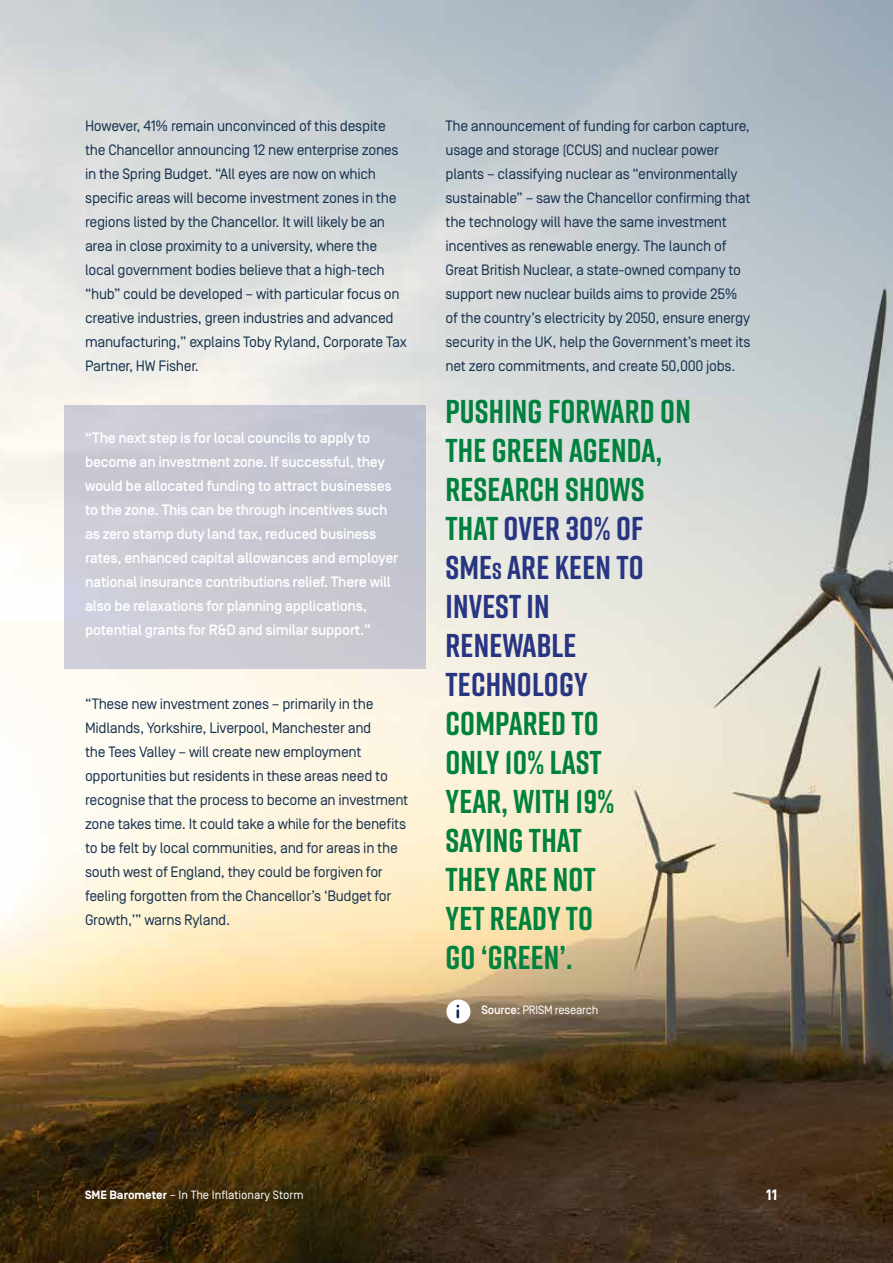
<style>
.page{position:relative;width:893px;height:1263px;background:#fff}
.page>*{position:absolute;margin:0;border:0;box-sizing:border-box;transform-origin:0 0}
.t1{font:700 33px/39px "Rift";letter-spacing:.005em;color:#00813d}
.t2{font:15px/24px "Simplon BP Regular";letter-spacing:-.02em;color:#15304e}
.t3{font:500 15px/24px "Simplon BP";letter-spacing:-.02em;color:#fff}
.t4{font:700 15px "Simplon BP";color:#fff}
.t5{font:12px "Simplon BP Regular";color:#fff}
.t6{font:12px "Simplon BP Regular";letter-spacing:-.02em;color:#fff}
.s1{color:#283583}
.s2{font-size:23.1px;color:#283583}
.s3{font-family:"Simplon BP";font-weight:500}
.s4{font-family:"Simplon BP";font-weight:700}
</style>
<div class="page">
<img style="left:0;top:0;width:893px;height:1263px">
<div style="left:64px;top:405px;width:361px;height:263px;background:#c9c9d3"></div>
<div style="left:446px;top:999px;width:24px;height:24px;background:#fff;border-radius:50%"></div>
<svg style="left:456px;top:1005px;width:3px;height:13px"></svg>
<p class="t2" style="left:85px;top:114px;width:323px">However, 41% remain unconvinced of this despite the Chancellor announcing 12 new enterprise zones in the Spring Budget. “All eyes are now on which specific areas will become investment zones in the regions listed by the Chancellor. It will likely be an area in close proximity to a university, where the local government bodies believe that a high-tech “hub” could be developed – with particular focus on creative industries, green industries and advanced manufacturing,” explains Toby Ryland, Corporate Tax Partner, HW Fisher.</p>
<p class="t3" style="left:85px;top:426px;width:315px">“The next step is for local councils to apply to become an investment zone. If successful, they would be allocated funding to attract businesses to the zone. This can be through incentives such as zero stamp duty land tax, reduced business rates, enhanced capital allowances and employer national insurance contributions relief. There will also be relaxations for planning applications, potential grants for R&amp;D and similar support.”</p>
<p class="t2" style="left:85px;top:692px;width:325px">“These new investment zones – primarily in the Midlands, Yorkshire, Liverpool, Manchester and<br>the Tees Valley – will create new employment opportunities but residents in these areas need to recognise that the process to become an investment zone takes time. It could take a while for the benefits to be felt by local communities, and for areas in the south west of England, they could be forgiven for feeling forgotten from the Chancellor’s ‘Budget for Growth,’” warns Ryland.</p>
<p class="t2" style="left:446px;top:114px;width:306px">The announcement of funding for carbon capture, usage and storage (CCUS) and nuclear power plants – classifying nuclear as “environmentally sustainable” – saw the Chancellor confirming that the technology will have the same investment incentives as renewable energy. The launch of Great British Nuclear, a state-owned company to support new nuclear builds aims to provide 25% of the country’s electricity by 2050, ensure energy security in the UK, help the Government’s meet its net zero commitments, and create 50,000 jobs.</p>
<h1 class="t1" style="left:446px;top:391px;width:247px">PUSHING FORWARD ON<br>THE GREEN AGENDA,<br>RESEARCH SHOWS<br>THAT <span class="s1">OVER 30% OF<br>SME</span><span class="s2">s</span> <span class="s1">ARE KEEN TO<br>INVEST IN<br>RENEWABLE<br>TECHNOLOGY</span></h1>
<h1 class="t1" style="left:446px;top:703px;width:170px">COMPARED TO<br>ONLY 10% LAST<br>YEAR, WITH 19%<br>SAYING THAT<br>THEY ARE NOT<br>YET READY TO<br>GO ‘GREEN’.</h1>
<p class="t6" style="left:481px;top:1003px;width:118px"><span class="s3">Source:</span> PRISM research</p>
<p class="t5" style="left:85px;top:1188px;width:220px"><span class="s4">SME Barometer</span> – In The Inflationary Storm</p>
<p class="t4" style="left:766px;top:1186px;width:13px">11</p>
</div>
